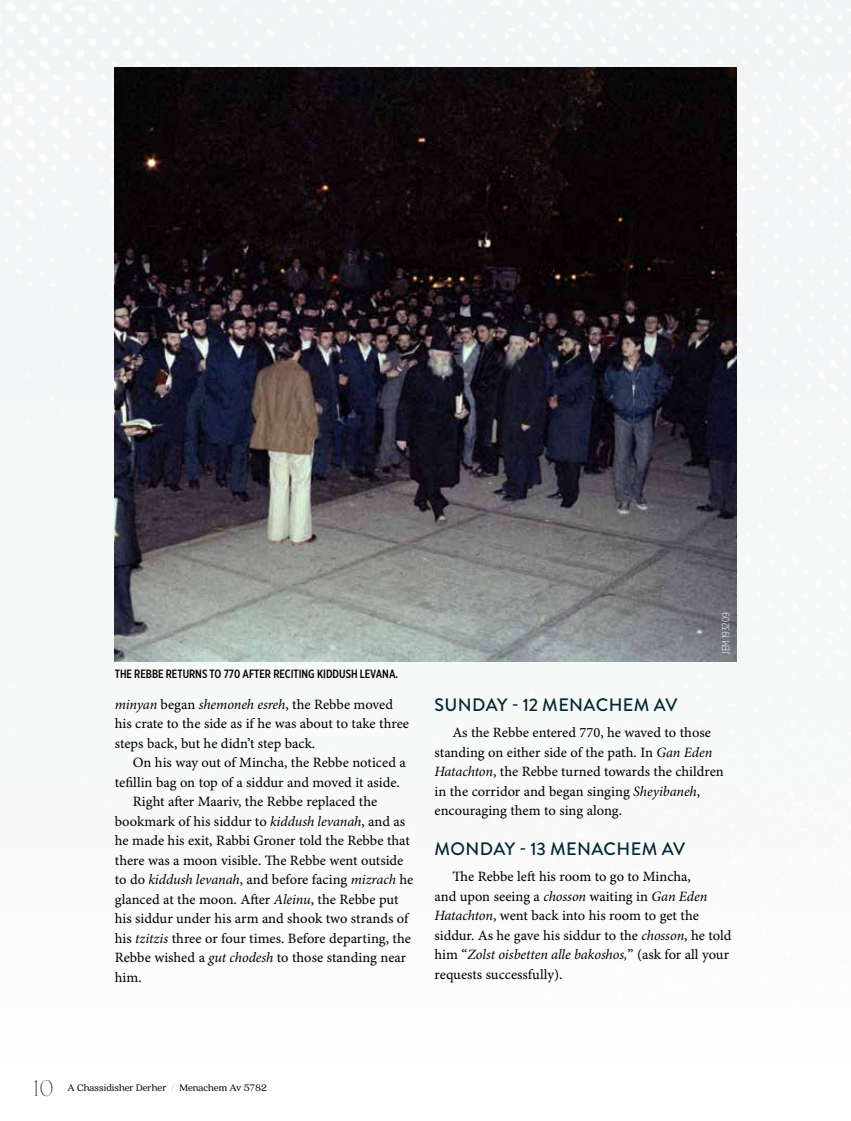
<style>
.page{position:relative;width:851px;height:1121px;background:#fff}
.page>*{position:absolute;margin:0;border:0;box-sizing:border-box;transform-origin:0 0}
.t1{font:500 18px "Brandon Grotesque";letter-spacing:.02em;color:#002a32}
.t2{font:14.25px/19.5px "Minion Pro Capt";letter-spacing:-.005em;color:#000}
.t3{font:italic 14.25px "Minion Pro";letter-spacing:-.005em;color:#000}
.t4{font:500 12px "Gotham X Narrow";color:#000}
.t5{font:10.5px "Quincy CF";color:#000}
.t6{font:300 10.5px "Gotham X Narrow";color:#fff}
.s1{font-family:"Minion Pro Capt";font-style:normal}
.s2{font-family:"Minion Pro";font-style:italic}
.s3{font-family:"Silk Serif";font-weight:200;font-size:22.5px;color:#414042}
.s4{font-family:"Silk Serif";font-weight:300;color:#414042}
</style>
<div class="page">
<div style="left:0;top:0;width:850px;height:662px;background:#f4f5f6"></div>
<img style="left:115px;top:68px;width:621px;height:594px">
<p class="t4" style="left:115px;top:666px;width:285px">THE REBBE RETURNS TO 770 AFTER RECITING KIDDUSH LEVANA.</p>
<p class="t3" style="left:115px;top:695px;width:280px">minyan <span class="s1">began</span> shemoneh esreh<span class="s1">, the Rebbe moved</span></p>
<p class="t2" style="left:115px;top:714px;width:296px">his crate to the side as if he was about to take three steps back, but he didn’t step back.</p>
<p class="t2" style="left:133px;top:753px;width:274px">On his way out of Mincha, the Rebbe noticed a</p>
<p class="t2" style="left:115px;top:773px;width:286px">tefillin bag on top of a siddur and moved it aside.</p>
<p class="t2" style="left:133px;top:792px;width:246px">Right after Maariv, the Rebbe replaced the</p>
<p class="t2" style="left:115px;top:812px;width:292px">bookmark of his siddur to <span class="s2">kiddush levanah</span>, and as</p>
<p class="t2" style="left:115px;top:831px;width:296px">he made his exit, Rabbi Groner told the Rebbe that</p>
<p class="t2" style="left:115px;top:851px;width:290px">there was a moon visible. The Rebbe went outside</p>
<p class="t2" style="left:115px;top:870px;width:300px">to do <span class="s2">kiddush levanah</span>, and before facing <span class="s2">mizrach</span> he</p>
<p class="t2" style="left:115px;top:890px;width:285px">glanced at the moon. After <span class="s2">Aleinu</span>, the Rebbe put</p>
<p class="t2" style="left:115px;top:909px;width:295px">his siddur under his arm and shook two strands of</p>
<p class="t2" style="left:115px;top:929px;width:298px">his <span class="s2">tzitzis</span> three or four times. Before departing, the</p>
<p class="t2" style="left:115px;top:948px;width:293px">Rebbe wished a <span class="s2">gut chodesh</span> to those standing near</p>
<p class="t2" style="left:115px;top:968px;width:28px">him.</p>
<p class="t6" style="left:719px;top:655px;width:44px;rotate:-90deg">JEM 193209</p>
<p class="t1" style="left:434px;top:692px;width:244px">SUNDAY - 12 MENACHEM AV</p>
<p class="t2" style="left:434px;top:723px;width:291px;text-indent:18px">As the Rebbe entered 770, he waved to those standing on either side of the path. In <span class="s2">Gan Eden Hatachton</span>, the Rebbe turned towards the children in the corridor and began singing <span class="s2">Sheyibaneh</span>, encouraging them to sing along.</p>
<p class="t1" style="left:434px;top:836px;width:252px">MONDAY - 13 MENACHEM AV</p>
<p class="t2" style="left:434px;top:867px;width:298px;text-indent:18px">The Rebbe left his room to go to Mincha,<br>and upon seeing a <span class="s2">chosson</span> waiting in <span class="s2">Gan Eden Hatachton</span>, went back into his room to get the siddur. As he gave his siddur to the <span class="s2">chosson</span>, he told</p>
<p class="t3" style="left:434px;top:946px;width:296px"><span class="s1">him “</span>Zolst oisbetten alle bakoshos,<span class="s1">” (ask for all your</span></p>
<p class="t2" style="left:434px;top:965px;width:129px">requests successfully).</p>
<p class="t5" style="left:33px;top:1082px;width:235px"><span class="s3">10</span> A Chassidisher Derher <span class="s4">/</span> Menachem Av 5782</p>
</div>
